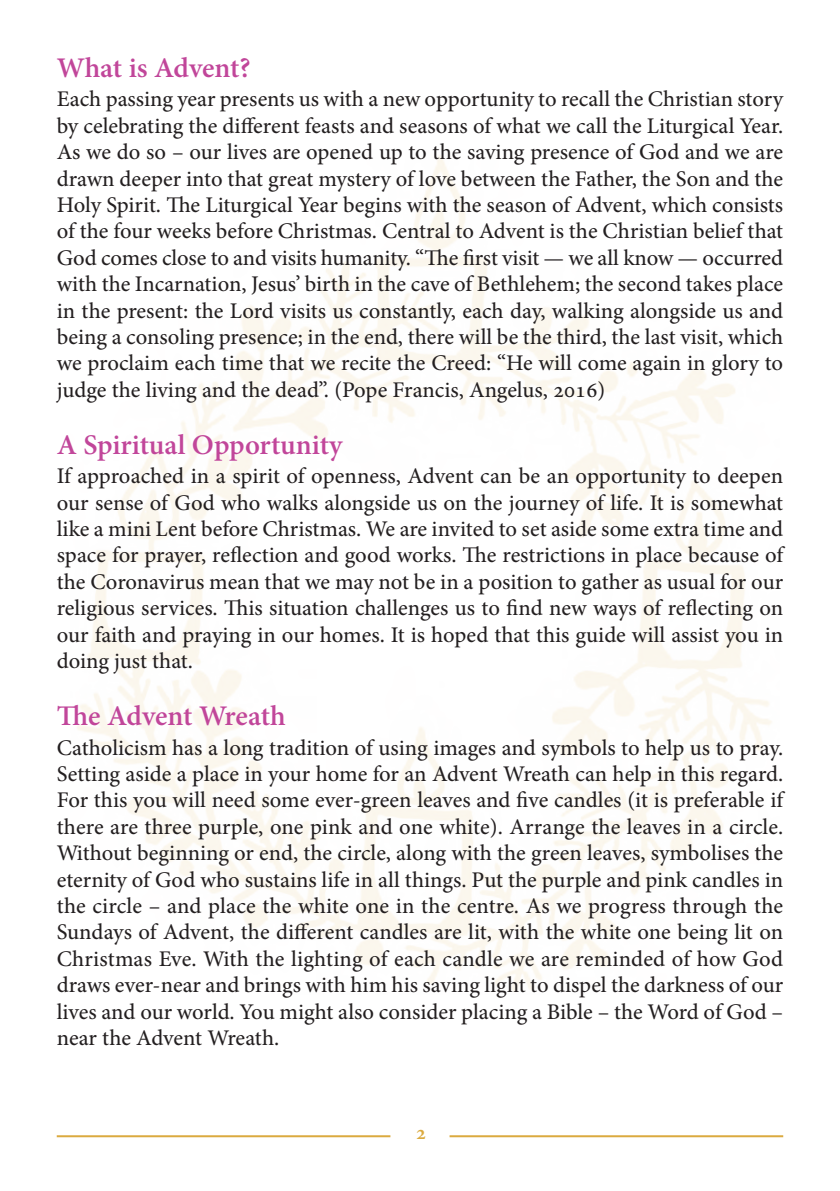
<style>
.page{position:relative;width:840px;height:1191px;background:#fff}
.page>*{position:absolute;margin:0;border:0;box-sizing:border-box;transform-origin:0 0}
.t1{font:700 28px "Adobe Hebrew";letter-spacing:-.005em;color:#c1469a}
.t2{font:22px/26.4px "Adobe Hebrew";color:#231f20;text-align:justify}
.t3{font:700 20px "Adobe Hebrew";color:#dbaa3f}
</style>
<div class="page">
<hr style="left:57px;top:1135px;width:333px;height:2px;background:#dbaa3f">
<hr style="left:449px;top:1135px;width:333px;height:2px;background:#dbaa3f">
<p class="t1" style="left:57px;top:57px;width:195px">What is Advent?</p>
<p class="t2" style="left:57px;top:88px;width:728px">Each passing year presents us with a new opportunity to recall the christian story by celebrating the different feasts and seasons of what we call the Liturgical year. as we do so – our lives are opened up to the saving presence of God and we are drawn deeper into that great mystery of love between the father, the son and the Holy spirit. The Liturgical year begins with the season of advent, which consists of the four weeks before christmas. central to advent is the christian belief that God comes close to and visits humanity. “The first visit — we all know — occurred with the Incarnation, Jesus’ birth in the cave of Bethlehem; the second takes place in the present: the Lord visits us constantly, each day, walking alongside us and being a consoling presence; in the end, there will be the third, the last visit, which we proclaim each time that we recite the creed: “He will come again in glory to judge the living and the dead”. (Pope francis, angelus, 2016)</p>
<p class="t1" style="left:57px;top:434px;width:287px">A Spiritual Opportunity</p>
<p class="t2" style="left:57px;top:465px;width:729px">If approached in a spirit of openness, advent can be an opportunity to deepen our sense of God who walks alongside us on the journey of life. It is somewhat like a mini Lent before christmas. We are invited to set aside some extra time and space for prayer, reflection and good works. The restrictions in place because of the coronavirus mean that we may not be in a position to gather as usual for our religious services. This situation challenges us to find new ways of reflecting on our faith and praying in our homes. It is hoped that this guide will assist you in doing just that.</p>
<p class="t1" style="left:57px;top:705px;width:230px">The Advent Wreath</p>
<p class="t2" style="left:57px;top:736px;width:729px">catholicism has a long tradition of using images and symbols to help us to pray. setting aside a place in your home for an advent Wreath can help in this regard. for this you will need some ever-green leaves and five candles (it is preferable if there are three purple, one pink and one white). arrange the leaves in a circle.<br>Without beginning or end, the circle, along with the green leaves, symbolises the eternity of God who sustains life in all things. Put the purple and pink candles in the circle – and place the white one in the centre. as we progress through the sundays of advent, the different candles are lit, with the white one being lit on christmas Eve. With the lighting of each candle we are reminded of how God draws ever-near and brings with him his saving light to dispel the darkness of our lives and our world. you might also consider placing a Bible – the Word of God – near the advent Wreath.</p>
<p class="t3" style="left:415px;top:1125px;width:12px">2</p>
</div>
